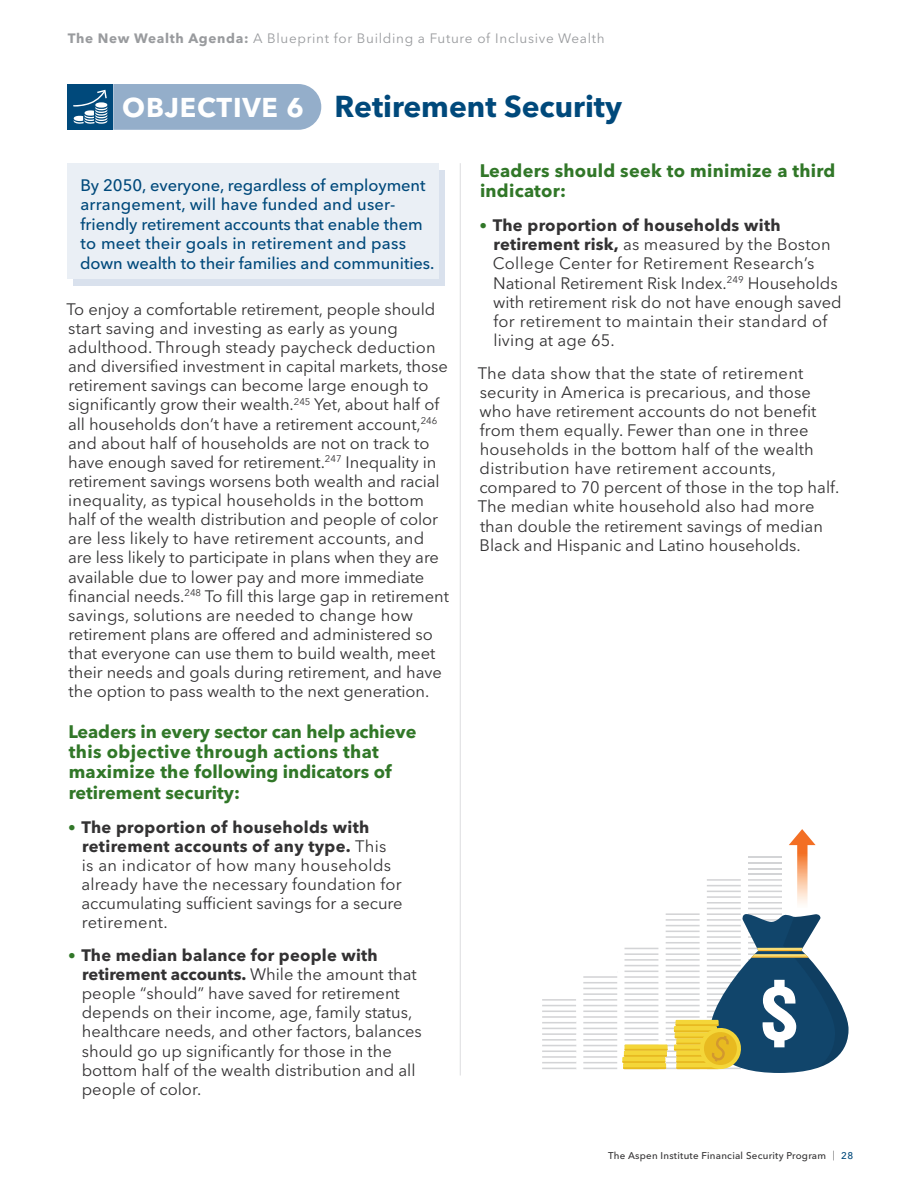
<style>
.page{position:relative;width:918px;height:1188px;background:#fff}
.page>*{position:absolute;margin:0;border:0;box-sizing:border-box;transform-origin:0 0}
.Object_Header{font:700 30px "Avenir Next LT Pro";color:#00497b}
.Paragraph_1{font:700 18px/20.2px "Avenir Next LT Pro";letter-spacing:.005em;color:#317728}
.Paragraph_1-2{font:16.5px/19.2px "Avenir Next LT Pro";color:#333233}
.Intro_Text{font:500 16.5px/19.5px "Avenir Next LT Pro";letter-spacing:-.005em;color:#00497b}
.t1{font:13.5px "Avenir Next LT Pro";letter-spacing:.05em;color:#999b9e}
.t2{font:500 9.75px "Avenir Next LT Pro";letter-spacing:.025em;color:#333233}
.s1{font-weight:700}
.s2{font-size:27px;color:#fff}
.s3{font-weight:700;font-size:15.15px;color:#317728}
.s4{font-weight:300}
.s5{color:#00497b}
</style>
<div class="page">
<div style="left:74px;top:171px;width:371px;height:115px;background:#d9e1ed"></div>
<div style="left:68px;top:163px;width:371px;height:116px;background:#eaeff5"></div>
<hr style="left:460px;top:163px;width:1px;height:913px;background:#dcdddf">
<div style="left:113px;top:84px;width:208px;height:46px;background:#94aeca"></div>
<div style="left:68px;top:84px;width:45px;height:46px;background:#00497b"></div>
<svg style="left:73px;top:90px;width:34px;height:34px"></svg>
<hr style="left:748px;top:856px;width:34px;height:2px;background:#a8a9ad">
<hr style="left:748px;top:862px;width:34px;height:2px;background:#a8a9ad">
<hr style="left:748px;top:868px;width:34px;height:1px;background:#a8a9ad">
<hr style="left:748px;top:873px;width:34px;height:2px;background:#a8a9ad">
<hr style="left:748px;top:879px;width:34px;height:2px;background:#a8a9ad">
<hr style="left:707px;top:879px;width:34px;height:2px;background:#a8a9ad">
<hr style="left:748px;top:885px;width:34px;height:1px;background:#a8a9ad">
<hr style="left:707px;top:885px;width:34px;height:1px;background:#a8a9ad">
<hr style="left:748px;top:891px;width:34px;height:1px;background:#a8a9ad">
<hr style="left:707px;top:891px;width:34px;height:1px;background:#a8a9ad">
<hr style="left:748px;top:896px;width:34px;height:2px;background:#a8a9ad">
<hr style="left:707px;top:896px;width:34px;height:2px;background:#a8a9ad">
<hr style="left:748px;top:902px;width:34px;height:2px;background:#a8a9ad">
<hr style="left:707px;top:902px;width:34px;height:2px;background:#a8a9ad">
<hr style="left:748px;top:908px;width:34px;height:1px;background:#a8a9ad">
<hr style="left:707px;top:908px;width:34px;height:1px;background:#a8a9ad">
<hr style="left:748px;top:913px;width:34px;height:2px;background:#a8a9ad">
<hr style="left:707px;top:913px;width:34px;height:2px;background:#a8a9ad">
<hr style="left:666px;top:913px;width:34px;height:2px;background:#a8a9ad">
<svg style="left:542px;top:914px;width:307px;height:159px"></svg>
<svg style="left:789px;top:829px;width:27px;height:75px"></svg>
<p class="t1" style="left:68px;top:30px;width:538px"><span class="s1">The New Wealth Agenda:</span> A Blueprint for Building a Future of Inclusive Wealth</p>
<p class="Object_Header" style="left:122px;top:88px;width:501px"><span class="s2">OBJECTIVE 6</span> Retirement Security</p>
<p class="Paragraph_1" style="left:480px;top:160px;width:357px">Leaders should seek to minimize a third indicator:</p>
<p class="Paragraph_1-2" style="left:493px;top:216px;width:350px;text-indent:-13px"><span class="s3">•</span> <span class="s1">The proportion of households with retirement risk,</span> as measured by the Boston College Center for Retirement Research’s National Retirement Risk Index.<sup>249</sup> Households with retirement risk do not have enough saved for retirement to maintain their standard of living at age 65.</p>
<p class="Paragraph_1-2" style="left:478px;top:363px;width:363px">The data show that the state of retirement security in America is precarious, and those who have retirement accounts do not benefit from them equally. Fewer than one in three households in the bottom half of the wealth distribution have retirement accounts, compared to 70 percent of those in the top half.<br>The median white household also had more than double the retirement savings of median Black and Hispanic and Latino households.</p>
<p class="Intro_Text" style="left:80px;top:175px;width:356px">By 2050, everyone, regardless of employment arrangement, will have funded and user&shy;friendly retirement accounts that enable them to meet their goals in retirement and pass down wealth to their families and communities.</p>
<p class="Paragraph_1-2" style="left:67px;top:299px;width:384px">To enjoy a comfortable retirement, people should start saving and investing as early as young adulthood. Through steady paycheck deduction and diversified investment in capital markets, those retirement savings can become large enough to significantly grow their wealth.<sup>245</sup> Yet, about half of all households don’t have a retirement account,<sup>246 </sup>and about half of households are not on track to have enough saved for retirement.<sup>247</sup> Inequality in retirement savings worsens both wealth and racial inequality, as typical households in the bottom half of the wealth distribution and people of color are less likely to have retirement accounts, and are less likely to participate in plans when they are available due to lower pay and more immediate financial needs.<sup>248</sup> To fill this large gap in retirement savings, solutions are needed to change how retirement plans are offered and administered so that everyone can use them to build wealth, meet their needs and goals during retirement, and have the option to pass wealth to the next generation.</p>
<p class="Paragraph_1" style="left:69px;top:721px;width:349px">Leaders in every sector can help achieve this objective through actions that maximize the following indicators of retirement security:</p>
<p class="Paragraph_1-2" style="left:82px;top:817px;width:323px;text-indent:-13px"><span class="s3">•</span> <span class="s1">The proportion of households with retirement accounts of any type.</span> This<br>is an indicator of how many households already have the necessary foundation for accumulating sufficient savings for a secure retirement.</p>
<p class="Paragraph_1-2" style="left:82px;top:946px;width:342px;text-indent:-14px"><span class="s3">•</span> <span class="s1">The median balance for people with retirement accounts.</span> While the amount that people “should” have saved for retirement depends on their income, age, family status, healthcare needs, and other factors, balances should go up significantly for those in the bottom half of the wealth distribution and all people of color.</p>
<p class="t2" style="left:608px;top:1149px;width:247px">The Aspen Institute Financial Security Program <span class="s4">|</span> <span class="s5">28</span></p>
</div>
